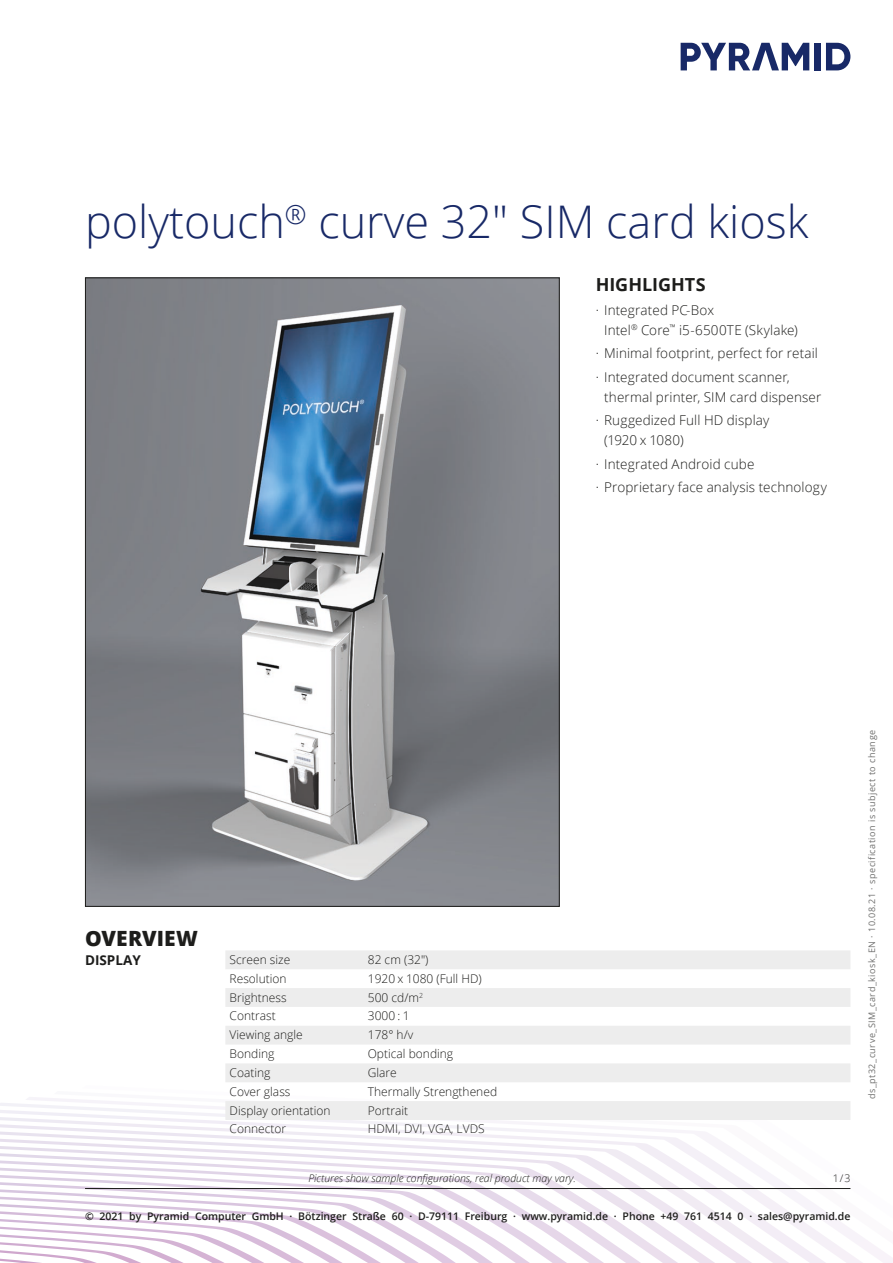
<style>
.page{position:relative;width:893px;height:1263px;background:#fff}
.page>*{position:absolute;margin:0;border:0;box-sizing:border-box;transform-origin:0 0}
.t1{font:300 45px "Open Sans";color:#182967}
.Tabelle_PY{font:800 21px "Open Sans";letter-spacing:.01em;color:#1d1d1b}
.HIGHLIGHTS{font:700 18px "Open Sans";color:#1d1d1b}
.t2{font:300 13.5px/19.5px "Open Sans";letter-spacing:.01em;color:#1d1d1b}
.Spalte_links{font:700 13.5px "Open Sans";color:#1d1d1b}
.Tabelle_PY-2{font:300 12px "Open Sans";color:#1d1d1b}
.t3{font:600 10.5px "Open Sans";color:#1d1d1b}
.t4{font:italic 300 10.5px "Open Sans";color:#1d1d1b}
.t5{font:300 10.5px "Open Sans";color:#1d1d1b}
.t6{font:9px "Open Sans";letter-spacing:.055em;color:#70706f}
</style>
<div class="page">
<svg style="left:0;top:1103px;width:25px;height:160px"></svg>
<svg style="left:25px;top:1097px;width:868px;height:166px"></svg>
<svg style="left:54px;top:1097px;width:839px;height:161px"></svg>
<svg style="left:82px;top:1097px;width:811px;height:156px"></svg>
<svg style="left:111px;top:1097px;width:782px;height:150px"></svg>
<img style="left:87px;top:279px;width:471px;height:626px">
<svg style="left:225px;top:950px;width:625px;height:170px;fill:#ededed"></svg>
<hr style="left:85px;top:1188px;width:765px;height:1px;background:#1d1d1b">
<svg style="left:681px;top:43px;width:128px;height:27px"></svg>
<div style="left:814px;top:43px;width:7px;height:27px;background:#182967"></div>
<svg style="left:826px;top:43px;width:24px;height:27px"></svg>
<h1 class="t1" style="left:85px;top:191px;width:725px">polytouch<sup>®</sup> curve 32" SIM card kiosk</h1>
<p class="HIGHLIGHTS" style="left:596px;top:272px;width:111px">HIGHLIGHTS</p>
<p class="t2" style="left:604px;top:300px;width:195px;text-indent:-9px">· Integrated PC-Box<br>Intel<sup>®</sup> Core<sup>™</sup> i5-6500TE (Skylake)</p>
<p class="t2" style="left:596px;top:343px;width:224px">· Minimal footprint, perfect for retail</p>
<p class="t2" style="left:604px;top:367px;width:219px;text-indent:-9px">· Integrated document scanner, thermal printer, SIM card dispenser</p>
<p class="t2" style="left:604px;top:410px;width:167px;text-indent:-9px">· Ruggedized Full HD display (1920 x 1080)</p>
<p class="t2" style="left:596px;top:454px;width:160px">· Integrated Android cube</p>
<p class="t2" style="left:596px;top:477px;width:233px">· Proprietary face analysis technology</p>
<p class="Tabelle_PY" style="left:85px;top:922px;width:114px">OVERVIEW</p>
<p class="Spalte_links" style="left:85px;top:950px;width:57px">DISPLAY</p>
<p class="Tabelle_PY-2" style="left:230px;top:951px;width:62px">Screen size</p>
<p class="Tabelle_PY-2" style="left:368px;top:951px;width:62px">82 cm (32")</p>
<p class="Tabelle_PY-2" style="left:230px;top:970px;width:58px">Resolution</p>
<p class="Tabelle_PY-2" style="left:368px;top:970px;width:115px">1920 x 1080 (Full HD)</p>
<p class="Tabelle_PY-2" style="left:230px;top:989px;width:59px">Brightness</p>
<p class="Tabelle_PY-2" style="left:368px;top:989px;width:57px">500 cd/m<sup>2</sup></p>
<p class="Tabelle_PY-2" style="left:230px;top:1008px;width:48px">Contrast</p>
<p class="Tabelle_PY-2" style="left:368px;top:1008px;width:43px">3000 : 1</p>
<p class="Tabelle_PY-2" style="left:230px;top:1026px;width:75px">Viewing angle</p>
<p class="Tabelle_PY-2" style="left:368px;top:1026px;width:47px">178° h/v</p>
<p class="Tabelle_PY-2" style="left:230px;top:1045px;width:46px">Bonding</p>
<p class="Tabelle_PY-2" style="left:368px;top:1045px;width:87px">Optical bonding</p>
<p class="Tabelle_PY-2" style="left:230px;top:1064px;width:42px">Coating</p>
<p class="Tabelle_PY-2" style="left:368px;top:1064px;width:31px">Glare</p>
<p class="Tabelle_PY-2" style="left:230px;top:1083px;width:62px">Cover glass</p>
<p class="Tabelle_PY-2" style="left:368px;top:1083px;width:131px">Thermally Strengthened</p>
<p class="Tabelle_PY-2" style="left:230px;top:1102px;width:102px">Display orientation</p>
<p class="Tabelle_PY-2" style="left:368px;top:1102px;width:42px">Portrait</p>
<p class="Tabelle_PY-2" style="left:230px;top:1121px;width:58px">Connector</p>
<p class="Tabelle_PY-2" style="left:368px;top:1121px;width:118px">HDMI, DVI, VGA, LVDS</p>
<p class="t4" style="left:308px;top:1171px;width:269px">Pictures show sample configurations, real product may vary.</p>
<p class="t5" style="left:833px;top:1170px;width:19px">1/3</p>
<p class="t3" style="left:85px;top:1209px;width:767px">© 2021 by Pyramid Computer GmbH · Bötzinger Straße 60 · D-79111 Freiburg · www.pyramid.de · Phone +49 761 4514 0 · sales@pyramid.de</p>
<p class="t6" style="left:866px;top:1099px;width:371px;rotate:-90deg">ds_pt32_curve_SIM_card_kiosk_EN · 10.08.21 · specification is subject to change</p>
</div>
